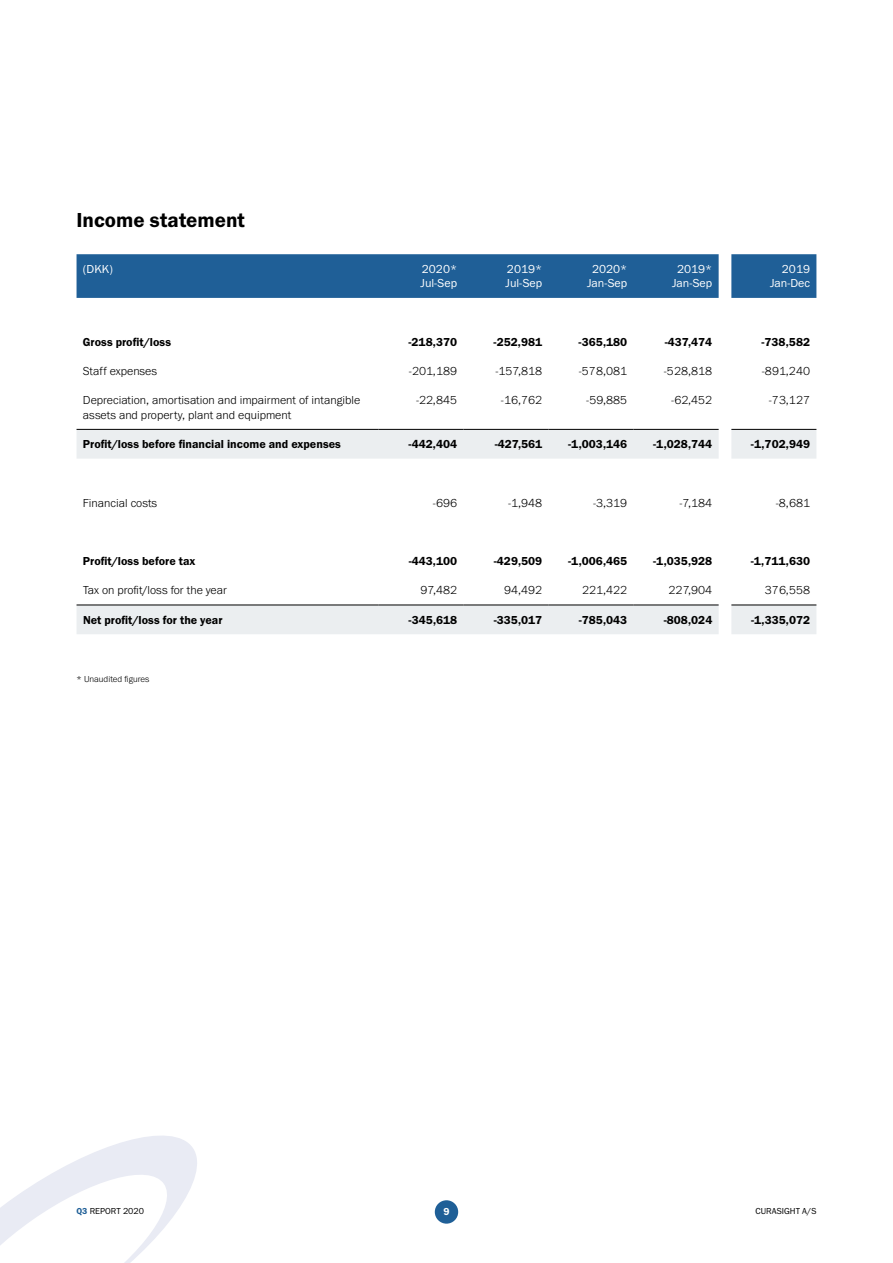
<style>
.page{position:relative;width:893px;height:1263px;background:#fff}
.page>*{position:absolute;margin:0;border:0;box-sizing:border-box;transform-origin:0 0}
.t1{font:21px "Franklin Gothic URW Dem";color:#000}
.t2{font:12px "Franklin Gothic URW Dem";color:#000}
.t3{font:300 12px/14.4px "Franklin Gothic URW";color:#000}
.t4{font:12px/14.4px "Franklin Gothic URW Boo";color:#fff}
.t5{font:10.5px "Franklin Gothic URW Dem";color:#fff}
.t6{font:9px "Franklin Gothic URW Boo";color:#000}
.t7{font:300 9px "Franklin Gothic URW";color:#000}
.s1{font-family:"Franklin Gothic URW Dem";color:#1f5f97}
</style>
<div class="page">
<div style="left:435px;top:1200px;width:23px;height:24px;background:#1f5f97;border-radius:50%"></div>
<svg style="left:0;top:1136px;width:197px;height:127px"></svg>
<div style="left:77px;top:254px;width:739px;height:44px;background:#1f5f97"></div>
<svg style="left:77px;top:430px;width:739px;height:204px"></svg>
<hr style="left:77px;top:429px;width:301px;height:1px;background:#000">
<hr style="left:378px;top:429px;width:85px;height:1px;background:#000">
<hr style="left:463px;top:429px;width:86px;height:1px;background:#000">
<hr style="left:549px;top:429px;width:85px;height:1px;background:#000">
<hr style="left:634px;top:429px;width:85px;height:1px;background:#000">
<hr style="left:731px;top:429px;width:85px;height:1px;background:#000">
<hr style="left:77px;top:605px;width:301px;height:1px;background:#000">
<hr style="left:378px;top:605px;width:85px;height:1px;background:#000">
<hr style="left:463px;top:605px;width:86px;height:1px;background:#000">
<hr style="left:549px;top:605px;width:85px;height:1px;background:#000">
<hr style="left:634px;top:605px;width:85px;height:1px;background:#000">
<hr style="left:731px;top:605px;width:85px;height:1px;background:#000">
<h1 class="t1" style="left:77px;top:207px;width:170px">Income statement</h1>
<p class="t4" style="left:83px;top:261px;width:31px">(DKK)</p>
<p class="t4" style="left:420px;top:261px;width:38px">2020*<br>Jul-Sep</p>
<p class="t4" style="left:506px;top:261px;width:38px">2019*<br>Jul-Sep</p>
<p class="t4" style="left:587px;top:261px;width:42px;text-align:center">2020*<br>Jan-Sep</p>
<p class="t4" style="left:672px;top:261px;width:42px;text-align:center">2019*<br>Jan-Sep</p>
<p class="t4" style="left:770px;top:261px;width:41px;text-align:right">2019<br>Jan-Dec</p>
<p class="t2" style="left:83px;top:334px;width:90px">Gross profit/loss</p>
<p class="t2" style="left:408px;top:334px;width:50px">-218,370</p>
<p class="t2" style="left:494px;top:334px;width:50px">-252,981</p>
<p class="t2" style="left:579px;top:334px;width:50px">-365,180</p>
<p class="t2" style="left:665px;top:334px;width:49px">-437,474</p>
<p class="t2" style="left:761px;top:334px;width:50px">-738,582</p>
<p class="t3" style="left:83px;top:364px;width:76px">Staff expenses</p>
<p class="t3" style="left:409px;top:364px;width:50px">-201,189</p>
<p class="t3" style="left:495px;top:364px;width:48px">-157,818</p>
<p class="t3" style="left:579px;top:364px;width:50px">-578,081</p>
<p class="t3" style="left:664px;top:364px;width:50px">-528,818</p>
<p class="t3" style="left:762px;top:364px;width:50px">-891,240</p>
<p class="t3" style="left:83px;top:393px;width:279px">Depreciation, amortisation and impairment of intangible assets and property, plant and equipment</p>
<p class="t3" style="left:416px;top:393px;width:43px">-22,845</p>
<p class="t3" style="left:501px;top:393px;width:43px">-16,762</p>
<p class="t3" style="left:586px;top:393px;width:42px">-59,885</p>
<p class="t3" style="left:671px;top:393px;width:43px">-62,452</p>
<p class="t3" style="left:769px;top:393px;width:43px">-73,127</p>
<p class="t2" style="left:83px;top:437px;width:259px">Profit/loss before financial income and expenses</p>
<p class="t2" style="left:409px;top:437px;width:50px">-442,404</p>
<p class="t2" style="left:495px;top:437px;width:49px">-427,561</p>
<p class="t2" style="left:568px;top:437px;width:61px">-1,003,146</p>
<p class="t2" style="left:653px;top:437px;width:61px">-1,028,744</p>
<p class="t2" style="left:751px;top:437px;width:61px">-1,702,949</p>
<p class="t3" style="left:83px;top:495px;width:76px">Financial costs</p>
<p class="t3" style="left:433px;top:495px;width:26px">-696</p>
<p class="t3" style="left:508px;top:495px;width:36px">-1,948</p>
<p class="t3" style="left:593px;top:495px;width:36px">-3,319</p>
<p class="t3" style="left:680px;top:495px;width:34px">-7,184</p>
<p class="t3" style="left:776px;top:495px;width:36px">-8,681</p>
<p class="t2" style="left:83px;top:554px;width:114px">Profit/loss before tax</p>
<p class="t2" style="left:409px;top:554px;width:50px">-443,100</p>
<p class="t2" style="left:494px;top:554px;width:50px">-429,509</p>
<p class="t2" style="left:568px;top:554px;width:61px">-1,006,465</p>
<p class="t2" style="left:653px;top:554px;width:61px">-1,035,928</p>
<p class="t2" style="left:751px;top:554px;width:61px">-1,711,630</p>
<p class="t3" style="left:83px;top:583px;width:145px">Tax on profit/loss for the year</p>
<p class="t3" style="left:420px;top:583px;width:38px">97,482</p>
<p class="t3" style="left:504px;top:583px;width:40px">94,492</p>
<p class="t3" style="left:582px;top:583px;width:47px">221,422</p>
<p class="t3" style="left:669px;top:583px;width:45px">227,904</p>
<p class="t3" style="left:765px;top:583px;width:47px">376,558</p>
<p class="t2" style="left:83px;top:612px;width:141px">Net profit/loss for the year</p>
<p class="t2" style="left:409px;top:612px;width:50px">-345,618</p>
<p class="t2" style="left:494px;top:612px;width:50px">-335,017</p>
<p class="t2" style="left:579px;top:612px;width:50px">-785,043</p>
<p class="t2" style="left:664px;top:612px;width:50px">-808,024</p>
<p class="t2" style="left:751px;top:612px;width:61px">-1,335,072</p>
<p class="t7" style="left:77px;top:674px;width:74px">* Unaudited figures</p>
<p class="t6" style="left:77px;top:1205px;width:69px"><span class="s1">Q3</span> REPORT 2020</p>
<p class="t5" style="left:443px;top:1205px;width:8px">9</p>
<p class="t6" style="left:755px;top:1205px;width:62px">CURASIGHT A/S</p>
</div>
